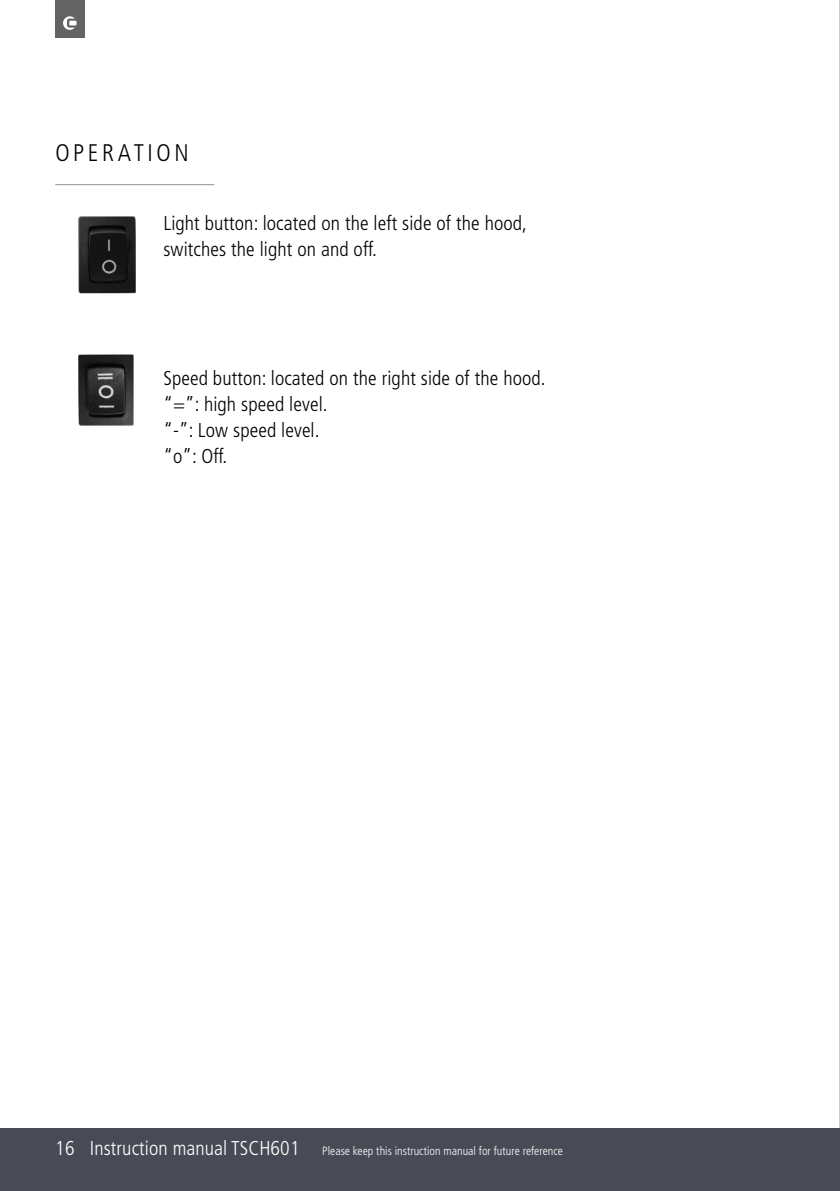
<style>
.page{position:relative;width:840px;height:1191px;background:#fff}
.page>*{position:absolute;margin:0;border:0;box-sizing:border-box;transform-origin:0 0}
.t1{font:300 condensed 24px "Frutiger";letter-spacing:.15em;color:#000}
.t2{font:300 condensed 20px/26px "Frutiger";letter-spacing:.005em;color:#000}
.t3{font:300 condensed 12px "Frutiger";color:#fff}
.s1{font-size:20px}
</style>
<div class="page">
<hr style="left:838px;top:0;width:1px;height:1191px;background:#c0c0c0">
<div style="left:0;top:1128px;width:839px;height:63px;background:#484b55"></div>
<div style="left:55px;top:0;width:30px;height:38px;background:#636363"></div>
<svg style="left:63px;top:16px;width:14px;height:14px"></svg>
<hr style="left:55px;top:184px;width:159px;height:1px;background:#939393">
<img style="left:78px;top:216px;width:58px;height:209px">
<p class="t1" style="left:55px;top:143px;width:135px">OPERATION</p>
<p class="t2" style="left:163px;top:211px;width:365px">Light button: located on the left side of the hood, switches the light on and off.</p>
<p class="t2" style="left:163px;top:366px;width:383px">Speed button: located on the right side of the hood. “=”: high speed level.<br>“-”: Low speed level.<br>“o”: Off.</p>
<p class="t3" style="left:55px;top:1145px;width:509px"><span class="s1">16 Instruction manual TSCH601</span> Please keep this instruction manual for future reference</p>
</div>
